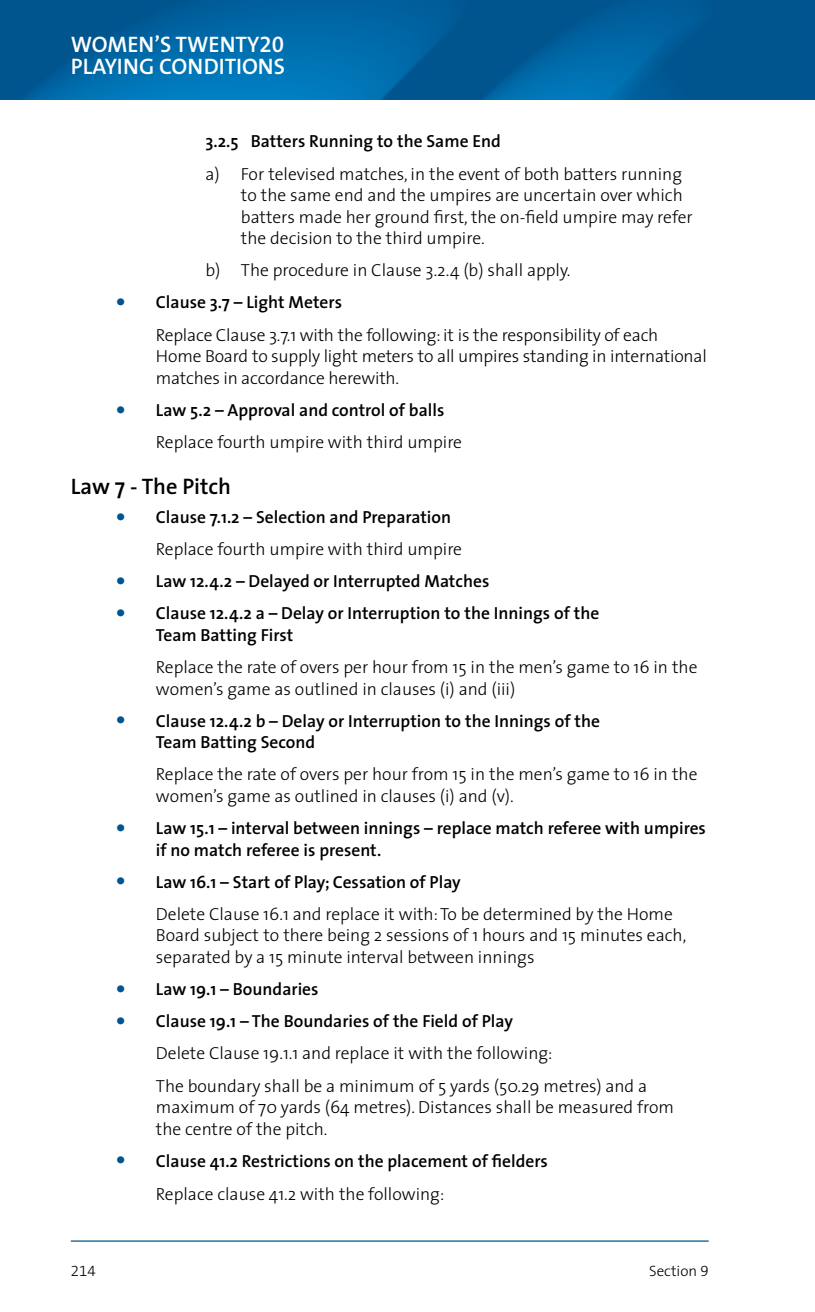
<style>
.page{position:relative;width:815px;height:1312px;background:#fff}
.page>*{position:absolute;margin:0;border:0;box-sizing:border-box;transform-origin:0 0}
.t1{font:600 22.5px/22.5px "The Sans";color:#fff}
.t2{font:600 22.5px "The Sans";color:#000}
.t3{font:300 17.5px/21.5px "The Sans";color:#000}
.t4{font:600 17.5px/21.5px "The Sans";color:#000}
.t5{font:300 15px "The Sans";color:#000}
.t6{font:15px "The Sans Light Expert";color:#000}
.s1{font-family:"The Sans Semi Bold Expert";font-weight:400}
.s2{font-size:35px;color:#00548f}
.s3{font-weight:600}
.s4{font-weight:300;font-size:35px;color:#00548f}
.s5{font-weight:300}
.s6{font-family:"The Sans Light Expert";font-weight:400}
</style>
<div class="page">
<img style="left:0;top:0;width:815px;height:99px">
<hr style="left:71px;top:1240px;width:638px;height:1px;background:#00548f">
<p class="t1" style="left:71px;top:32px;width:215px">women’s twenty<span class="s1">20<br></span>PLAYING CONDITIONS</p>
<p class="t4" style="left:206px;top:130px;width:297px">3.2.5 Batters Running to the Same End</p>
<p class="t3" style="left:241px;top:162px;width:453px;text-indent:-35px">a) For televised matches, in the event of both batters running to the same end and the umpires are uncertain over which batters made her ground first, the on-field umpire may refer the decision to the third umpire.</p>
<p class="t3" style="left:206px;top:259px;width:366px">b) The procedure in Clause 3.2.4 (b) shall apply.</p>
<p class="t3" style="left:156px;top:286px;width:504px;line-height:32.2px;text-indent:-43px"><span class="s2">•</span> <span class="s3">Clause 3.7 – Light Meters<br></span>Replace Clause 3.7.1 with the following: it is the responsibility of each</p>
<p class="t3" style="left:156px;top:345px;width:553px">Home Board to supply light meters to all umpires standing in international matches in accordance herewith.</p>
<p class="t3" style="left:156px;top:393px;width:308px;line-height:32.2px;text-indent:-43px"><span class="s2">•</span> <span class="s3">Law 5.2 – Approval and control of balls<br></span>Replace fourth umpire with third umpire</p>
<p class="t2" style="left:71px;top:468px;width:162px">Law 7 - The Pitch</p>
<p class="t4" style="left:156px;top:500px;width:308px;line-height:32.2px;text-indent:-43px"><span class="s4">•</span> Clause 7.1.2 – Selection and Preparation<br><span class="s5">Replace fourth umpire with third umpire</span></p>
<p class="t4" style="left:113px;top:570px;width:377px"><span class="s4">•</span> Law 12.4.2 – Delayed or Interrupted Matches</p>
<p class="t4" style="left:156px;top:602px;width:445px;text-indent:-43px"><span class="s4">•</span> Clause 12.4.2 a – Delay or Interruption to the Innings of the<br>Team Batting First</p>
<p class="t3" style="left:156px;top:655px;width:543px">Replace the rate of overs per hour from 15 in the men’s game to 16 in the women’s game as outlined in clauses (i) and (iii)</p>
<p class="t4" style="left:156px;top:709px;width:446px;text-indent:-43px"><span class="s4">•</span> Clause 12.4.2 b – Delay or Interruption to the Innings of the<br>Team Batting Second</p>
<p class="t3" style="left:156px;top:763px;width:543px">Replace the rate of overs per hour from 15 in the men’s game to 16 in the women’s game as outlined in clauses (i) and (v).</p>
<p class="t4" style="left:156px;top:816px;width:552px;text-indent:-43px"><span class="s4">•</span> Law 15.1 – interval between innings – replace match referee with umpires if no match referee is present.</p>
<p class="t3" style="left:156px;top:864px;width:518px;line-height:32.2px;text-indent:-43px"><span class="s2">•</span> <span class="s3">Law 16.1 – Start of Play; Cessation of Play<br></span>Delete Clause 16.1 and replace it with: To be determined by the Home</p>
<p class="t3" style="left:156px;top:923px;width:532px">Board subject to there being 2 sessions of 1 hours and 15 minutes each, separated by a 15 minute interval between innings</p>
<p class="t4" style="left:113px;top:977px;width:207px"><span class="s4">•</span> Law 19.1 – Boundaries</p>
<p class="t3" style="left:156px;top:1004px;width:493px;line-height:32.2px;text-indent:-43px"><span class="s2">•</span> <span class="s3">Clause 19.1 – The Boundaries of the Field of Play<br></span>Delete Clause 19.1.1 and replace it with the following:<br>The boundary shall be a minimum of 5 yards (50.29 metres) and a</p>
<p class="t3" style="left:156px;top:1095px;width:520px">maximum of 70 yards (64 metres). Distances shall be measured from the centre of the pitch.</p>
<p class="t4" style="left:156px;top:1143px;width:394px;line-height:33.2px;text-indent:-43px"><span class="s4">•</span> Clause 41.2 Restrictions on the placement of fielders<br><span class="s5">Replace clause 41.2 with the following:</span></p>
<p class="t6" style="left:71px;top:1258px;width:26px">214</p>
<p class="t5" style="left:649px;top:1258px;width:61px">Section <span class="s6">9</span></p>
</div>
